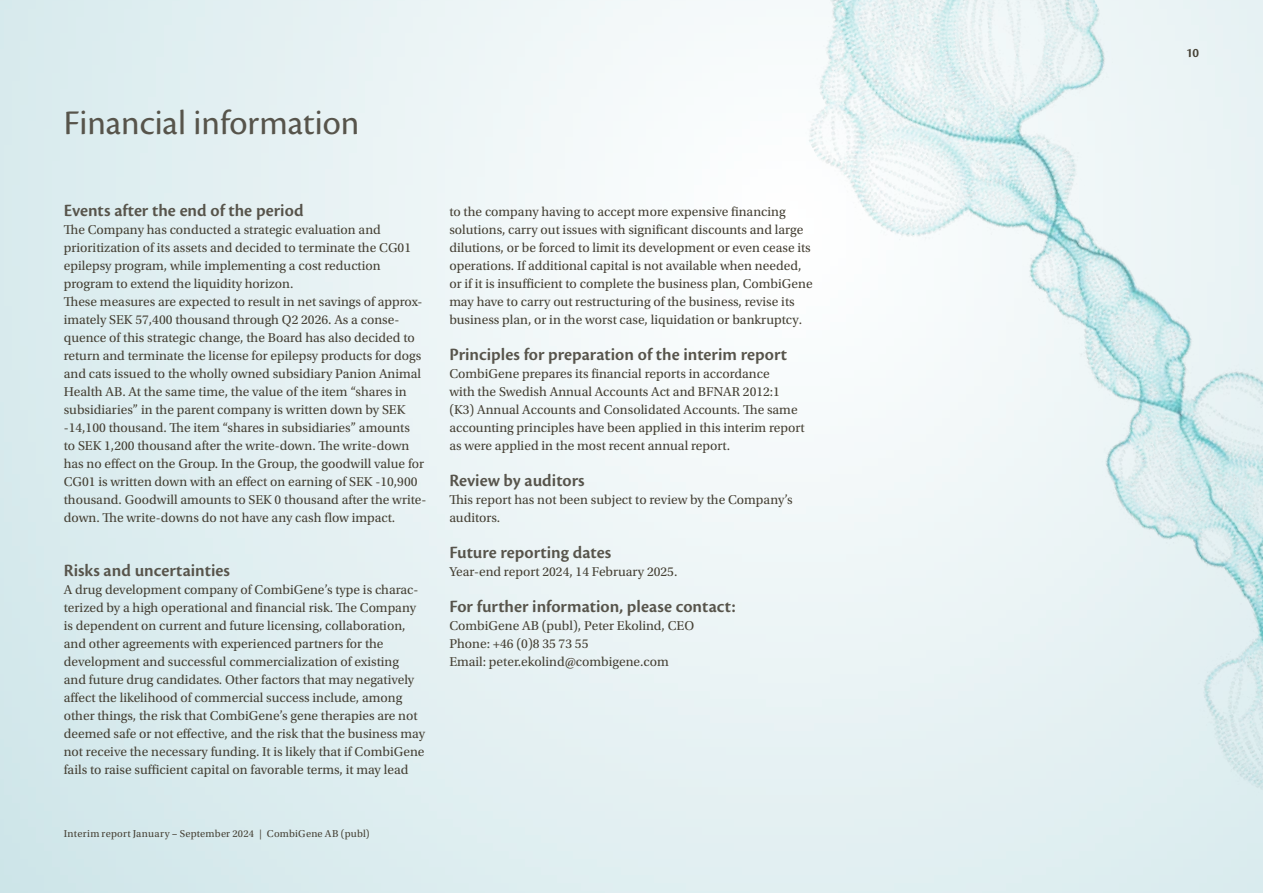
<style>
.page{position:relative;width:1263px;height:893px;background:#fff}
.page>*{position:absolute;margin:0;border:0;box-sizing:border-box;transform-origin:0 0}
.t1{font:36px "Cronos Pro";color:#57544b}
.t2{font:600 18px "Cronos Pro";color:#57544b}
.t3{font:13.5px/18px "Utopia Std";color:#454034}
.t4{font:600 13.5px "Cronos Pro";color:#454034}
.t5{font:10.5px "Utopia Std";letter-spacing:.02em;color:#454034}
.s1{font-family:"Cronos Pro"}
</style>
<div class="page">
<img style="left:731px;top:0;width:532px;height:893px">
<h1 class="t1" style="left:64px;top:102px;width:297px">Financial information</h1>
<h2 class="t2" style="left:64px;top:200px;width:241px">Events after the end of the period</h2>
<p class="t3" style="left:64px;top:221px;width:364px">The Company has conducted a strategic evaluation and prioritization of its assets and decided to terminate the CG01 epilepsy program, while implementing a cost reduction program to extend the liquidity horizon.<br>These measures are expected to result in net savings of approx&shy;imately SEK 57,400 thousand through Q2 2026. As a conse&shy;quence of this strategic change, the Board has also decided to return and terminate the license for epilepsy products for dogs and cats issued to the wholly owned subsidiary Panion Animal Health AB. At the same time, the value of the item “shares in subsidiaries” in the parent company is written down by SEK -14,100 thousand. The item “shares in subsidiaries” amounts<br>to SEK 1,200 thousand after the write-down. The write-down has no effect on the Group. In the Group, the goodwill value for CG01 is written down with an effect on earning of SEK -10,900 thousand. Goodwill amounts to SEK 0 thousand after the write&shy;down. The write-downs do not have any cash flow impact.</p>
<h2 class="t2" style="left:64px;top:560px;width:168px">Risks and uncertainties</h2>
<p class="t3" style="left:64px;top:581px;width:363px">A drug development company of CombiGene’s type is charac&shy;terized by a high operational and financial risk. The Company is dependent on current and future licensing, collaboration, and other agreements with experienced partners for the development and successful commercialization of existing<br>and future drug candidates. Other factors that may negatively affect the likelihood of commercial success include, among other things, the risk that CombiGene’s gene therapies are not deemed safe or not effective, and the risk that the business may not receive the necessary funding. It is likely that if CombiGene fails to raise sufficient capital on favorable terms, it may lead</p>
<p class="t5" style="left:64px;top:828px;width:307px">Interim report January <span class="s1">–</span> September 2024 | CombiGene AB (publ)</p>
<p class="t3" style="left:449px;top:203px;width:365px">to the company having to accept more expensive financing solutions, carry out issues with significant discounts and large dilutions, or be forced to limit its development or even cease its operations. If additional capital is not available when needed, or if it is insufficient to complete the business plan, CombiGene may have to carry out restructuring of the business, revise its business plan, or in the worst case, liquidation or bankruptcy.</p>
<h2 class="t2" style="left:449px;top:344px;width:339px">Principles for preparation of the interim report</h2>
<p class="t3" style="left:449px;top:365px;width:357px">CombiGene prepares its financial reports in accordance<br>with the Swedish Annual Accounts Act and BFNAR 2012:1 (K3) Annual Accounts and Consolidated Accounts. The same accounting principles have been applied in this interim report as were applied in the most recent annual report.</p>
<h2 class="t2" style="left:449px;top:470px;width:137px">Review by auditors</h2>
<p class="t3" style="left:449px;top:491px;width:345px">This report has not been subject to review by the Company’s auditors.</p>
<h2 class="t2" style="left:449px;top:542px;width:163px">Future reporting dates</h2>
<p class="t3" style="left:449px;top:563px;width:230px">Year-end report 2024, 14 February 2025.</p>
<h2 class="t2" style="left:449px;top:596px;width:288px">For further information, please contact:</h2>
<p class="t3" style="left:449px;top:617px;width:246px">CombiGene AB (publ), Peter Ekolind, CEO<br>Phone: +46 (0)8 35 73 55<br>Email: peter.ekolind@combigene.com</p>
<p class="t4" style="left:1186px;top:45px;width:14px">10</p>
</div>
